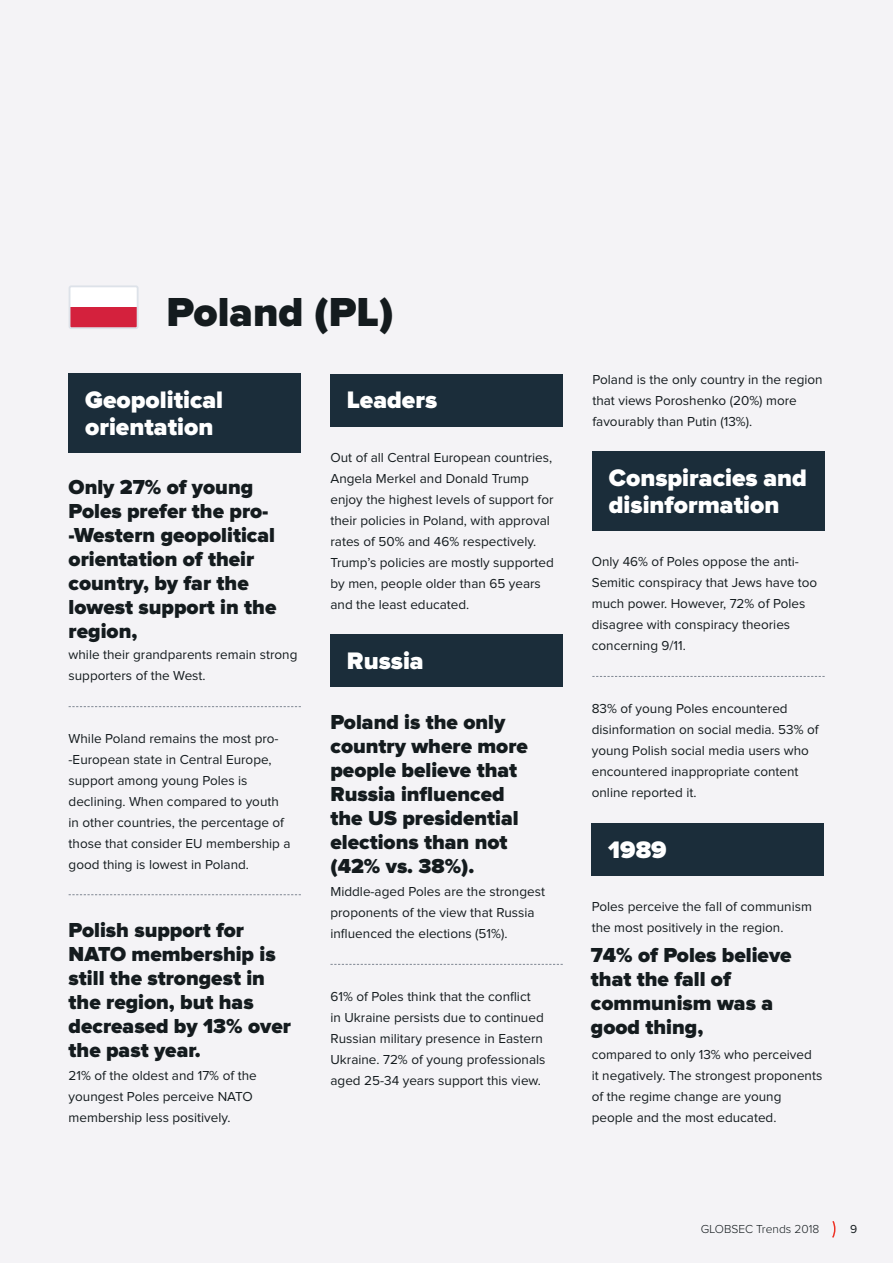
<style>
.page{position:relative;width:893px;height:1263px;background:#f1eff4}
.page>*{position:absolute;margin:0;border:0;box-sizing:border-box;transform-origin:0 0}
.t1{font:900 42px "Proxima Nova";color:#141b1e}
.t2{font:900 24.75px/27px "Proxima Nova";color:#fff}
.t3{font:900 21px/24px "Proxima Nova";color:#141b1e}
.t4{font:13.5px/21px "Proxima Nova";color:#141b1e}
.t5{font:300 12px "Proxima Nova";color:#141b1e}
.t6{font:12px "Proxima Nova";color:#141b1e}
</style>
<div class="page">
<div style="left:69px;top:374px;width:232px;height:79px;background:#192b38"></div>
<div style="left:592px;top:451px;width:233px;height:79px;background:#192b38"></div>
<div style="left:330px;top:374px;width:232px;height:52px;background:#192b38"></div>
<div style="left:330px;top:635px;width:233px;height:52px;background:#192b38"></div>
<div style="left:592px;top:823px;width:232px;height:53px;background:#192b38"></div>
<svg style="left:72px;top:288px;width:64px;height:19px"></svg>
<div style="left:70px;top:307px;width:68px;height:21px;background:#d4213d"></div>
<div style="left:69px;top:285px;width:70px;height:44px;border:2px solid #dde2e9;border-radius:2px"></div>
<svg style="left:69px;top:706px;width:232px;height:1px"></svg>
<svg style="left:330px;top:964px;width:233px;height:1px"></svg>
<svg style="left:592px;top:676px;width:233px;height:1px"></svg>
<svg style="left:69px;top:894px;width:232px;height:1px"></svg>
<svg style="left:832px;top:1221px;width:4px;height:17px"></svg>
<h1 class="t1" style="left:167px;top:292px;width:229px">Poland (PL)</h1>
<h2 class="t2" style="left:85px;top:388px;width:140px">Geopolitical orientation</h2>
<h3 class="t3" style="left:69px;top:476px;width:209px">Only 27% of young<br>Poles prefer the pro--Western geopolitical orientation of their country, by far the lowest support in the region,</h3>
<p class="t4" style="left:69px;top:644px;width:230px">while their grandparents remain strong supporters of the West.</p>
<p class="t4" style="left:69px;top:728px;width:224px">While Poland remains the most pro--European state in Central Europe, support among young Poles is declining. When compared to youth in other countries, the percentage of those that consider EU membership a good thing is lowest in Poland.</p>
<h3 class="t3" style="left:69px;top:919px;width:224px">Polish support for<br>NATO membership is still the strongest in the region, but has decreased by 13% over the past year.</h3>
<p class="t4" style="left:69px;top:1066px;width:190px">21% of the oldest and 17% of the youngest Poles perceive NATO membership less positively.</p>
<h2 class="t2" style="left:347px;top:388px;width:92px">Leaders</h2>
<p class="t4" style="left:330px;top:448px;width:225px">Out of all Central European countries, Angela Merkel and Donald Trump enjoy the highest levels of support for their policies in Poland, with approval rates of 50% and 46% respectively.<br>Trump’s policies are mostly supported by men, people older than 65 years and the least educated.</p>
<h2 class="t2" style="left:347px;top:648px;width:78px">Russia</h2>
<h3 class="t3" style="left:330px;top:711px;width:199px">Poland is the only country where more people believe that<br>Russia influenced the US presidential elections than not (42% vs. 38%).</h3>
<p class="t4" style="left:330px;top:882px;width:216px">Middle-aged Poles are the strongest proponents of the view that Russia influenced the elections (51%).</p>
<p class="t4" style="left:330px;top:986px;width:216px">61% of Poles think that the conflict<br>in Ukraine persists due to continued Russian military presence in Eastern Ukraine. 72% of young professionals aged 25-34 years support this view.</p>
<p class="t4" style="left:592px;top:369px;width:232px">Poland is the only country in the region that views Poroshenko (20%) more favourably than Putin (13%).</p>
<h2 class="t2" style="left:609px;top:465px;width:200px">Conspiracies and disinformation</h2>
<p class="t4" style="left:592px;top:552px;width:227px">Only 46% of Poles oppose the anti-<br>Semitic conspiracy that Jews have too much power. However, 72% of Poles disagree with conspiracy theories concerning 9/11.</p>
<p class="t4" style="left:592px;top:698px;width:228px">83% of young Poles encountered disinformation on social media. 53% of young Polish social media users who encountered inappropriate content online reported it.</p>
<h2 class="t2" style="left:608px;top:837px;width:60px">1989</h2>
<p class="t4" style="left:592px;top:897px;width:222px">Poles perceive the fall of communism the most positively in the region.</p>
<h3 class="t3" style="left:591px;top:943px;width:202px">74% of Poles believe that the fall of communism was a good thing,</h3>
<p class="t4" style="left:592px;top:1044px;width:232px">compared to only 13% who perceived it negatively. The strongest proponents of the regime change are young people and the most educated.</p>
<p class="t5" style="left:701px;top:1224px;width:120px">GLOBSEC Trends 2018</p>
<p class="t6" style="left:850px;top:1224px;width:9px">9</p>
</div>
